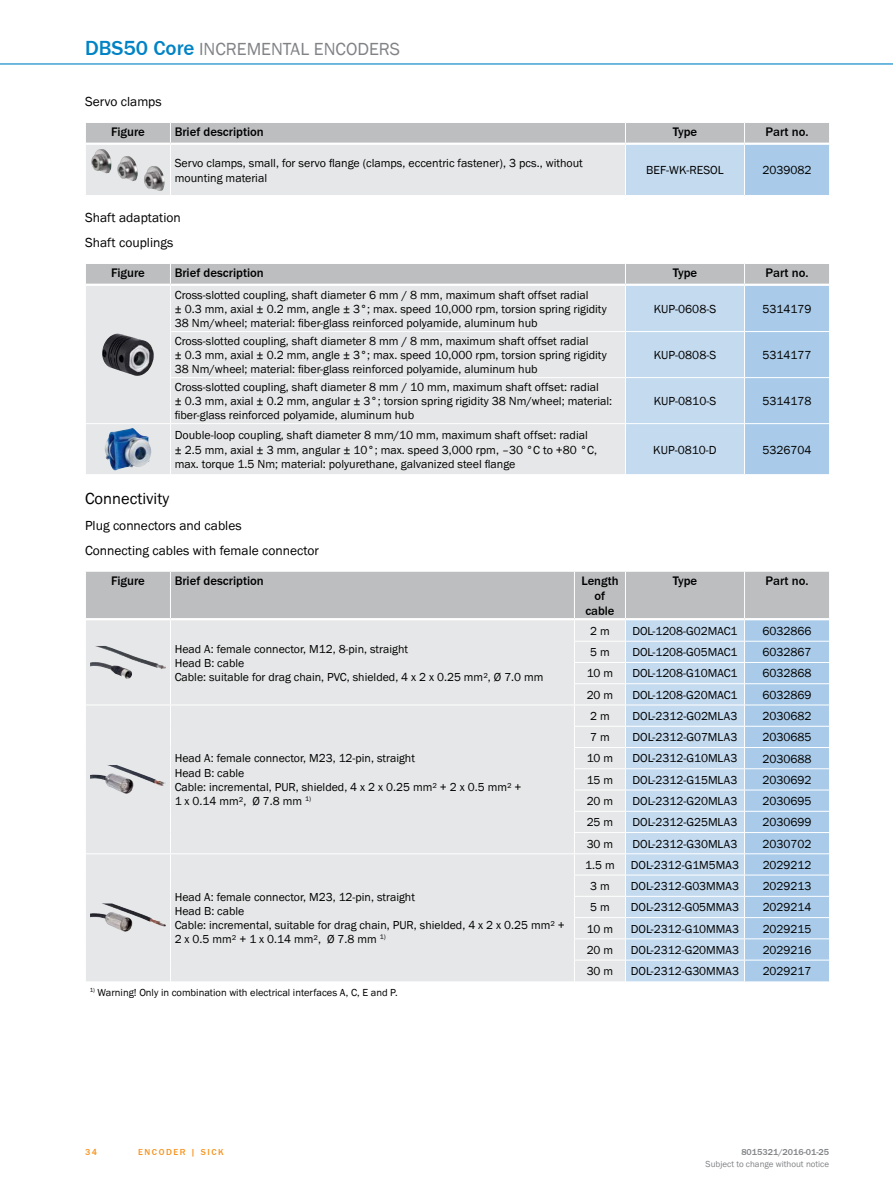
<style>
.page{position:relative;width:893px;height:1188px;background:#fff}
.page>*{position:absolute;margin:0;border:0;box-sizing:border-box;transform-origin:0 0}
.t1{font:18px "SICK Franklin";color:#808285}
.t2{font:16.5px "SICK Franklin";color:#000}
.t3{font:13.5px/25.2px "SICK Franklin";color:#000}
.t4{font:500 12.75px "SICK Franklin";color:#000}
.t5{font:500 12.6px/15.1px "SICK Franklin";color:#000;text-align:center}
.t6{font:12px/14.4px "SICK Franklin";color:#000}
.t7{font:11.85px/14.2px "SICK Franklin";color:#000}
.t8{font:10.5px "SICK Franklin";color:#000}
.t9{font:9px "SICK Franklin";color:#808285}
.t10{font:500 9px "SICK Franklin";color:#808285}
.t11{font:500 9px "SICK Franklin";letter-spacing:.17em;color:#f7941e}
.s1{font-weight:500;font-size:21px;color:#0083c5}
</style>
<div class="page">
<hr style="left:0;top:63px;width:893px;height:2px;background:#0083c5">
<svg style="left:86px;top:123px;width:743px;height:72px;background:#d1d7de"></svg>
<hr style="left:744px;top:143px;width:85px;height:2px;background:#fff">
<hr style="left:170px;top:145px;width:1px;height:50px;background:#fff">
<hr style="left:625px;top:145px;width:1px;height:50px;background:#fff">
<hr style="left:744px;top:145px;width:1px;height:50px;background:#fff">
<img style="left:91px;top:149px;width:74px;height:42px">
<svg style="left:86px;top:264px;width:743px;height:210px;background:#d6dee5"></svg>
<hr style="left:744px;top:284px;width:85px;height:2px;background:#fff">
<hr style="left:744px;top:331px;width:86px;height:1px;background:#fff">
<hr style="left:744px;top:377px;width:86px;height:1px;background:#fff">
<hr style="left:744px;top:423px;width:86px;height:1px;background:#fff">
<hr style="left:170px;top:286px;width:1px;height:45px;background:#fff">
<hr style="left:170px;top:332px;width:1px;height:45px;background:#fff">
<hr style="left:170px;top:378px;width:1px;height:45px;background:#fff">
<hr style="left:85px;top:423px;width:85px;height:1px;background:#fff">
<hr style="left:625px;top:286px;width:1px;height:45px;background:#fff">
<hr style="left:744px;top:286px;width:1px;height:45px;background:#fff">
<hr style="left:170px;top:331px;width:455px;height:1px;background:#fff">
<hr style="left:625px;top:331px;width:119px;height:1px;background:#fff">
<hr style="left:625px;top:332px;width:1px;height:45px;background:#fff">
<hr style="left:744px;top:332px;width:1px;height:45px;background:#fff">
<hr style="left:170px;top:423px;width:455px;height:1px;background:#fff">
<hr style="left:625px;top:423px;width:119px;height:1px;background:#fff">
<hr style="left:625px;top:424px;width:1px;height:50px;background:#fff">
<hr style="left:744px;top:424px;width:1px;height:50px;background:#fff">
<hr style="left:170px;top:377px;width:455px;height:1px;background:#fff">
<hr style="left:625px;top:377px;width:119px;height:1px;background:#fff">
<hr style="left:625px;top:378px;width:1px;height:45px;background:#fff">
<hr style="left:744px;top:378px;width:1px;height:45px;background:#fff">
<hr style="left:170px;top:424px;width:1px;height:50px;background:#fff">
<img style="left:102px;top:333px;width:52px;height:43px">
<img style="left:105px;top:428px;width:46px;height:43px">
<svg style="left:86px;top:571px;width:744px;height:410px;background:#d7dee5"></svg>
<img style="left:90px;top:646px;width:76px;height:33px">
<img style="left:90px;top:765px;width:76px;height:29px">
<img style="left:90px;top:903px;width:76px;height:29px">
<h1 class="t1" style="left:85px;top:38px;width:316px"><span class="s1">DBS50 Core</span> I ncremental encoders</h1>
<p class="t3" style="left:85px;top:89px;width:78px">Servo clamps</p>
<p class="t4" style="left:111px;top:124px;width:35px">Figure</p>
<p class="t4" style="left:175px;top:124px;width:91px">Brief description</p>
<p class="t4" style="left:673px;top:124px;width:26px">Type</p>
<p class="t4" style="left:766px;top:124px;width:44px">Part no.</p>
<p class="t6" style="left:175px;top:156px;width:410px">Servo clamps, small, for servo flange (clamps, eccentric fastener), 3 pcs., without mounting material</p>
<p class="t6" style="left:646px;top:163px;width:79px">BEF-WK-RESOL</p>
<p class="t6" style="left:762px;top:163px;width:51px">2039082</p>
<p class="t3" style="left:85px;top:205px;width:97px">Shaft adaptation<br>Shaft couplings</p>
<p class="t4" style="left:111px;top:265px;width:35px">Figure</p>
<p class="t4" style="left:175px;top:265px;width:91px">Brief description</p>
<p class="t4" style="left:673px;top:265px;width:26px">Type</p>
<p class="t4" style="left:766px;top:265px;width:44px">Part no.</p>
<p class="t6" style="left:175px;top:287px;width:433px">Cross-slotted coupling, shaft diameter 6 mm / 8 mm, maximum shaft offset radial<br>± 0.3 mm, axial ± 0.2 mm, angle ± 3°; max. speed 10,000 rpm, torsion spring rigidity<br>38 Nm/wheel; material: fiber-glass reinforced polyamide, aluminum hub</p>
<p class="t6" style="left:654px;top:302px;width:64px">KUP-0608-S</p>
<p class="t6" style="left:762px;top:302px;width:51px">5314179</p>
<p class="t6" style="left:175px;top:334px;width:433px">Cross-slotted coupling, shaft diameter 8 mm / 8 mm, maximum shaft offset radial<br>± 0.3 mm, axial ± 0.2 mm, angle ± 3°; max. speed 10,000 rpm, torsion spring rigidity<br>38 Nm/wheel; material: fiber-glass reinforced polyamide, aluminum hub</p>
<p class="t6" style="left:175px;top:380px;width:439px">Cross-slotted coupling, shaft diameter 8 mm / 10 mm, maximum shaft offset: radial<br>± 0.3 mm, axial ± 0.2 mm, angular ± 3°; torsion spring rigidity 38 Nm/wheel; material: fiber-glass reinforced polyamide, aluminum hub</p>
<p class="t6" style="left:175px;top:428px;width:424px">Double-loop coupling, shaft diameter 8 mm/10 mm, maximum shaft offset: radial ± 2.5 mm, axial ± 3 mm, angular ± 10°; max. speed 3,000 rpm, –30 °C to +80 °C, max. torque 1.5 Nm; material: polyurethane, galvanized steel flange</p>
<p class="t6" style="left:654px;top:348px;width:64px">KUP-0808-S</p>
<p class="t6" style="left:762px;top:348px;width:51px">5314177</p>
<p class="t6" style="left:654px;top:394px;width:64px">KUP-0810-S</p>
<p class="t6" style="left:762px;top:394px;width:51px">5314178</p>
<p class="t6" style="left:653px;top:442px;width:65px">KUP-0810-D</p>
<p class="t6" style="left:762px;top:442px;width:51px">5326704</p>
<h2 class="t2" style="left:85px;top:488px;width:86px">Connectivity</h2>
<p class="t3" style="left:85px;top:513px;width:235px">Plug connectors and cables<br>Connecting cables with female connector</p>
<p class="t4" style="left:111px;top:573px;width:35px">Figure</p>
<p class="t4" style="left:175px;top:573px;width:91px">Brief description</p>
<p class="t5" style="left:581px;top:573px;width:39px">Length of cable</p>
<p class="t4" style="left:673px;top:573px;width:26px">Type</p>
<p class="t4" style="left:766px;top:573px;width:44px">Part no.</p>
<p class="t7" style="left:175px;top:642px;width:370px">Head A: female connector, M12, 8-pin, straight<br>Head B: cable<br>Cable: suitable for drag chain, PVC, shielded, 4 x 2 x 0.25 mm², Ø 7.0 mm</p>
<p class="t7" style="left:590px;top:624px;width:21px">2m</p>
<p class="t7" style="left:632px;top:624px;width:107px">DOL-1208-G02MAC1</p>
<p class="t6" style="left:762px;top:624px;width:51px">6032866</p>
<p class="t7" style="left:590px;top:645px;width:21px">5m</p>
<p class="t7" style="left:632px;top:645px;width:107px">DOL-1208-G05MAC1</p>
<p class="t6" style="left:762px;top:645px;width:51px">6032867</p>
<p class="t7" style="left:587px;top:667px;width:28px">10 m</p>
<p class="t7" style="left:632px;top:667px;width:107px">DOL-1208-G10MAC1</p>
<p class="t6" style="left:762px;top:666px;width:51px">6032868</p>
<p class="t7" style="left:587px;top:688px;width:28px">20 m</p>
<p class="t7" style="left:632px;top:688px;width:107px">DOL-1208-G20MAC1</p>
<p class="t6" style="left:762px;top:688px;width:51px">6032869</p>
<p class="t7" style="left:175px;top:751px;width:348px">Head A: female connector, M23, 12-pin, straight<br>Head B: cable<br>Cable: incremental, PUR, shielded, 4 x 2 x 0.25 mm² + 2 x 0.5 mm² + 1 x 0.14 mm², Ø 7.8 mm <sup>1)</sup></p>
<p class="t7" style="left:175px;top:890px;width:392px">Head A: female connector, M23, 12-pin, straight<br>Head B: cable<br>Cable: incremental, suitable for drag chain, PUR, shielded, 4 x 2 x 0.25 mm² + 2 x 0.5 mm² + 1 x 0.14 mm², Ø 7.8 mm <sup>1)</sup></p>
<p class="t8" style="left:90px;top:986px;width:310px"><sup>1)</sup> Warning! Only in combination with electrical interfaces A, C, E and P.</p>
<p class="t7" style="left:590px;top:709px;width:21px">2m</p>
<p class="t7" style="left:633px;top:709px;width:106px">DOL-2312-G02MLA3</p>
<p class="t6" style="left:762px;top:709px;width:51px">2030682</p>
<p class="t7" style="left:590px;top:730px;width:21px">7m</p>
<p class="t7" style="left:633px;top:730px;width:106px">DOL-2312-G07MLA3</p>
<p class="t6" style="left:762px;top:730px;width:51px">2030685</p>
<p class="t7" style="left:587px;top:752px;width:28px">10 m</p>
<p class="t7" style="left:633px;top:752px;width:106px">DOL-2312-G10MLA3</p>
<p class="t6" style="left:762px;top:751px;width:51px">2030688</p>
<p class="t7" style="left:587px;top:773px;width:28px">15 m</p>
<p class="t7" style="left:633px;top:773px;width:106px">DOL-2312-G15MLA3</p>
<p class="t6" style="left:762px;top:773px;width:51px">2030692</p>
<p class="t7" style="left:587px;top:794px;width:28px">20 m</p>
<p class="t7" style="left:633px;top:794px;width:106px">DOL-2312-G20MLA3</p>
<p class="t6" style="left:762px;top:794px;width:51px">2030695</p>
<p class="t7" style="left:587px;top:815px;width:28px">25 m</p>
<p class="t7" style="left:633px;top:815px;width:106px">DOL-2312-G25MLA3</p>
<p class="t6" style="left:762px;top:815px;width:51px">2030699</p>
<p class="t7" style="left:587px;top:837px;width:28px">30 m</p>
<p class="t7" style="left:633px;top:837px;width:106px">DOL-2312-G30MLA3</p>
<p class="t6" style="left:762px;top:837px;width:51px">2030702</p>
<p class="t7" style="left:585px;top:858px;width:31px">1.5 m</p>
<p class="t7" style="left:631px;top:858px;width:110px">DOL-2312-G1M5MA3</p>
<p class="t7" style="left:763px;top:858px;width:50px">2029212</p>
<p class="t7" style="left:590px;top:879px;width:21px">3m</p>
<p class="t7" style="left:631px;top:879px;width:110px">DOL-2312-G03MMA3</p>
<p class="t7" style="left:763px;top:879px;width:50px">2029213</p>
<p class="t7" style="left:590px;top:900px;width:21px">5m</p>
<p class="t7" style="left:631px;top:900px;width:110px">DOL-2312-G05MMA3</p>
<p class="t7" style="left:763px;top:900px;width:50px">2029214</p>
<p class="t7" style="left:587px;top:922px;width:28px">10 m</p>
<p class="t7" style="left:631px;top:922px;width:110px">DOL-2312-G10MMA3</p>
<p class="t7" style="left:763px;top:922px;width:50px">2029215</p>
<p class="t7" style="left:587px;top:943px;width:28px">20 m</p>
<p class="t7" style="left:631px;top:943px;width:110px">DOL-2312-G20MMA3</p>
<p class="t7" style="left:763px;top:943px;width:50px">2029216</p>
<p class="t7" style="left:587px;top:964px;width:28px">30 m</p>
<p class="t7" style="left:631px;top:964px;width:110px">DOL-2312-G30MMA3</p>
<p class="t7" style="left:763px;top:964px;width:50px">2029217</p>
<p class="t11" style="left:85px;top:1146px;width:14px">34</p>
<p class="t10" style="left:741px;top:1146px;width:89px">8015321/2016-01-25</p>
<p class="t11" style="left:138px;top:1146px;width:87px">Encoder | SICK</p>
<p class="t9" style="left:706px;top:1159px;width:125px">Subject to change without notice</p>
</div>
